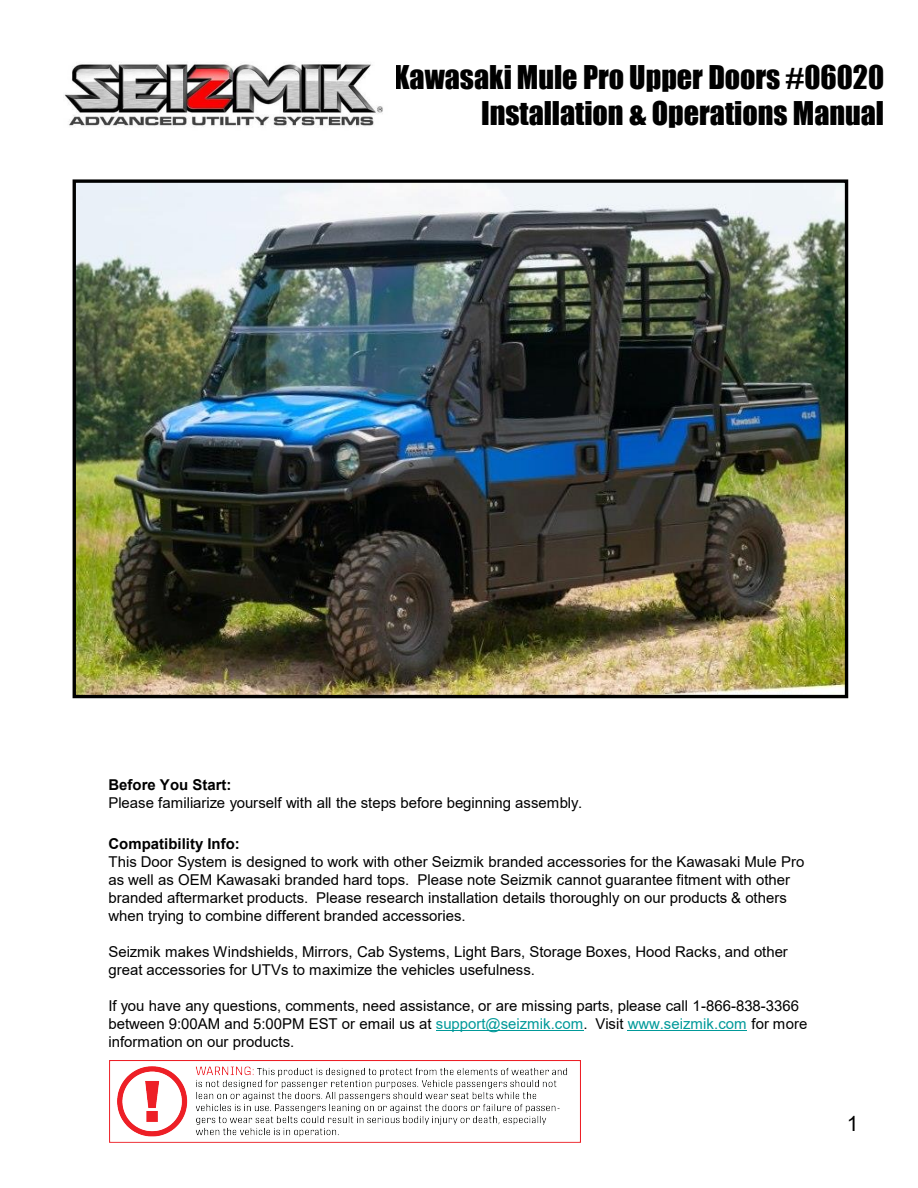
<style>
.page{position:relative;width:918px;height:1188px;background:#fff}
.page>*{position:absolute;margin:0;border:0;box-sizing:border-box;transform-origin:0 0}
.t1{font:30px/36px "Impact";color:#000;text-align:right}
.t2{font:21px "Arial";color:#000}
.t3{font:15px/18px "Arial";color:#000}
.t4{font:700 15px "Arial";color:#000}
.s1{color:#099}
</style>
<div class="page">
<hr style="left:436px;top:1031px;width:148px;height:1px;background:#099">
<hr style="left:628px;top:1031px;width:119px;height:1px;background:#099">
<img style="left:64px;top:64px;width:319px;height:62px">
<img style="left:77px;top:183px;width:767px;height:511px">
<div style="left:73px;top:179px;width:775px;height:519px;border:3px solid #000"></div>
<img style="left:110px;top:1060px;width:470px;height:83px">
<h1 class="t1" style="left:393px;top:58px;width:492px">Kawasaki Mule Pro Upper Doors #06020<br>Installation &amp; Operations Manual</h1>
<p class="t4" style="left:109px;top:774px;width:124px">Before You Start:</p>
<p class="t3" style="left:109px;top:793px;width:475px">Please familiarize yourself with all the steps before beginning assembly.</p>
<p class="t4" style="left:109px;top:833px;width:133px">Compatibility Info:</p>
<p class="t3" style="left:109px;top:853px;width:697px">This Door System is designed to work with other Seizmik branded accessories for the Kawasaki Mule Pro as well as OEM Kawasaki branded hard tops. Please note Seizmik cannot guarantee fitment with other branded aftermarket products. Please research installation details thoroughly on our products &amp; others when trying to combine different branded accessories.</p>
<p class="t3" style="left:109px;top:943px;width:681px">Seizmik makes Windshields, Mirrors, Cab Systems, Light Bars, Storage Boxes, Hood Racks, and other great accessories for UTVs to maximize the vehicles usefulness.</p>
<p class="t3" style="left:109px;top:997px;width:700px">If you have any questions, comments, need assistance, or are missing parts, please call 1-866-838-3366 between 9:00AM and 5:00PM EST or email us at <span class="s1">support@seizmik.com</span>. Visit <span class="s1">www.seizmik.com</span> for more information on our products.</p>
<h2 class="t2" style="left:847px;top:1110px;width:13px">1</h2>
</div>
